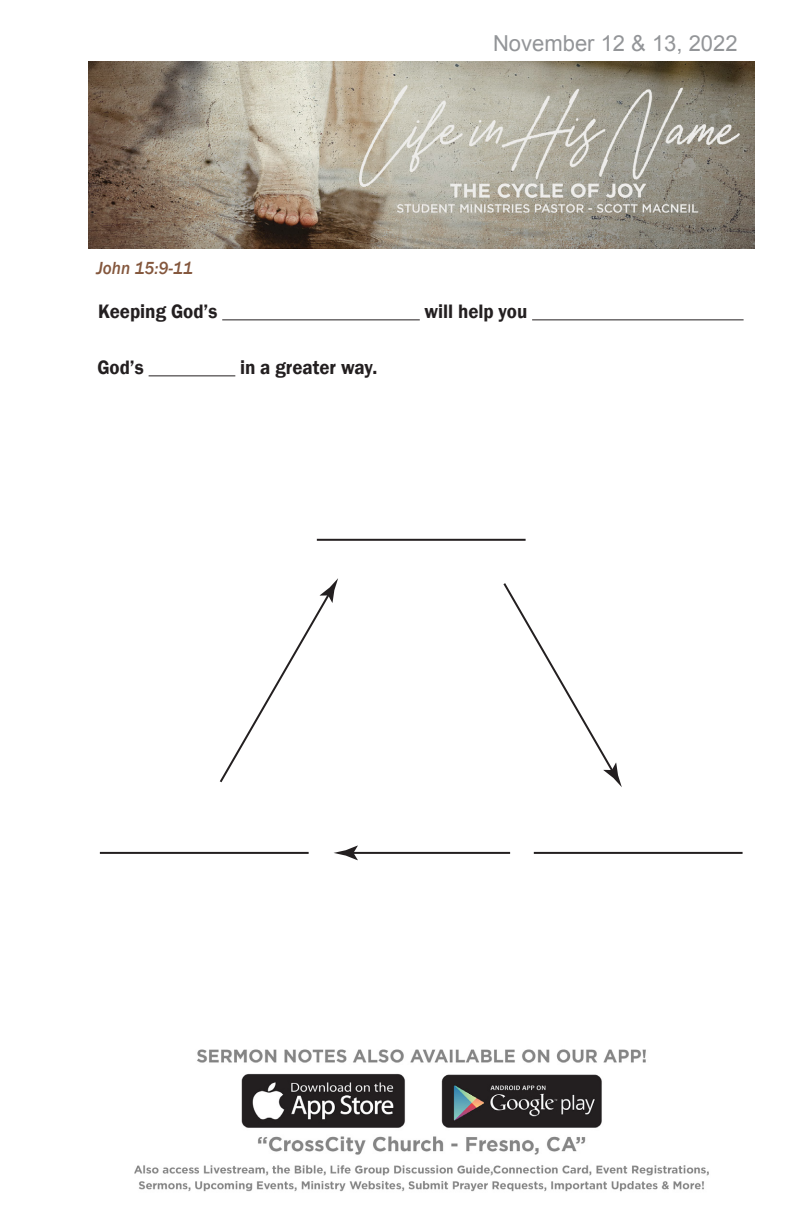
<style>
.page{position:relative;width:792px;height:1224px;background:#fff}
.page>*{position:absolute;margin:0;border:0;box-sizing:border-box;transform-origin:0 0}
.t1{font:22px "Arial";color:#939598}
.t2{font:600 20px "Franklin Gothic";color:#231f20;scale:.95 1}
.t3{font:italic 500 18px "Franklin Gothic";color:#84573d;scale:.95 1}
</style>
<div class="page">
<img style="left:88px;top:61px;width:666px;height:187px">
<hr style="left:222px;top:319px;width:198px;height:1px;background:#231f20">
<hr style="left:532px;top:319px;width:212px;height:1px;background:#231f20">
<hr style="left:149px;top:375px;width:86px;height:1px;background:#231f20">
<img style="left:134px;top:1049px;width:575px;height:143px">
<hr style="left:317px;top:539px;width:209px;height:2px;background:#231f20">
<hr style="left:100px;top:852px;width:209px;height:2px;background:#231f20">
<hr style="left:534px;top:852px;width:209px;height:2px;background:#231f20">
<hr style="left:350px;top:852px;width:160px;height:2px;background:#231f20">
<svg style="left:334px;top:846px;width:24px;height:14px"></svg>
<svg style="left:219px;top:578px;width:119px;height:205px"></svg>
<svg style="left:503px;top:583px;width:119px;height:204px"></svg>
<p class="t1" style="left:493px;top:29px;width:246px">November 12 &amp; 13, 2022</p>
<p class="t3" style="left:97px;top:257px;width:103px">John 15:9-11</p>
<p class="t2" style="left:98px;top:299px;width:127px">Keeping God’s</p>
<p class="t2" style="left:425px;top:299px;width:110px">will help you</p>
<p class="t2" style="left:97px;top:355px;width:50px">God’s</p>
<p class="t2" style="left:240px;top:355px;width:146px">in a greater way.</p>
</div>
